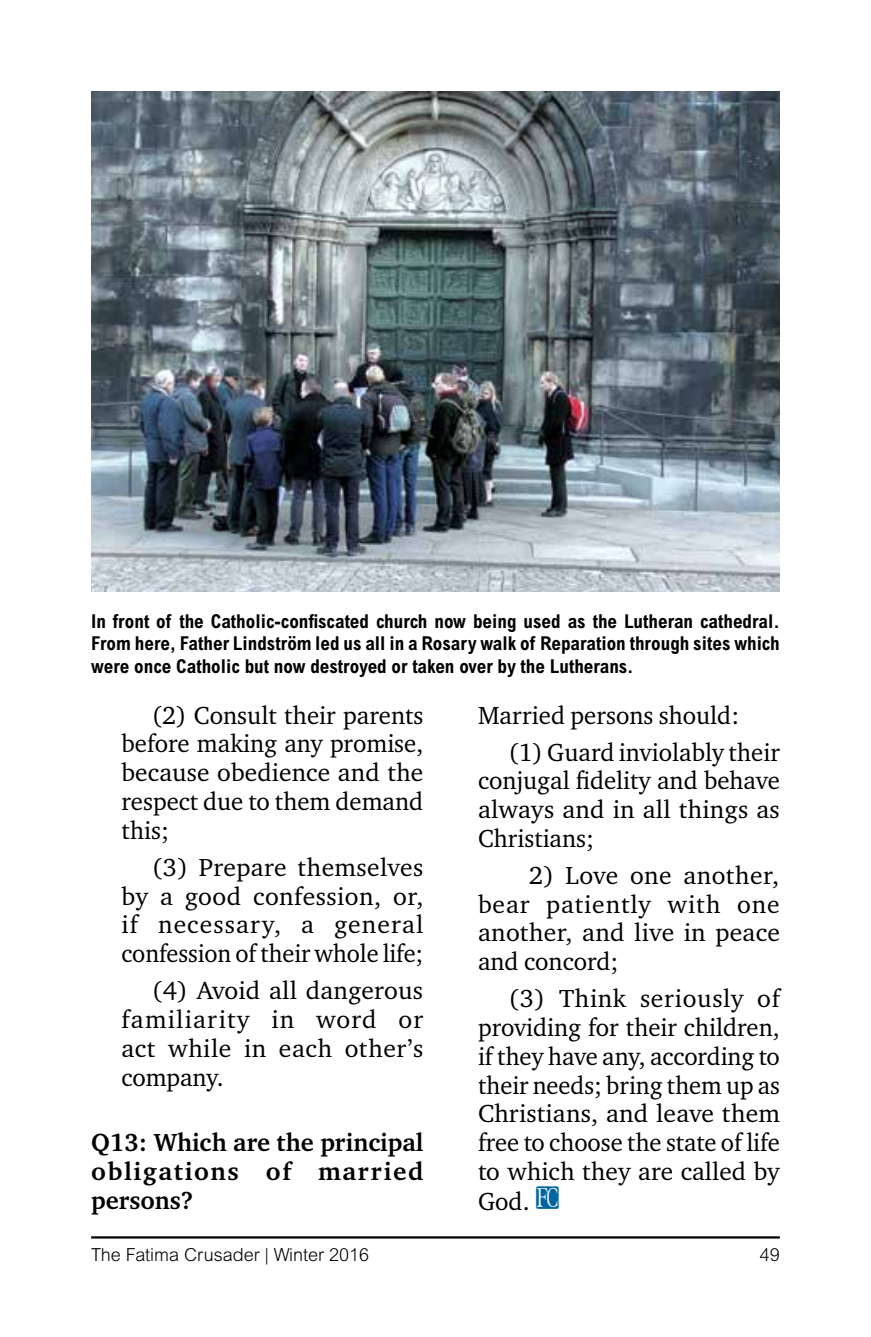
<style>
.page{position:relative;width:871px;height:1337px;background:#fff}
.page>*{position:absolute;margin:0;border:0;box-sizing:border-box;transform-origin:0 0}
.t1{font:25.2px/28.8px "Charter ITC Std";letter-spacing:.005em;color:#000;text-align:justify}
.t2{font:700 25.2px/28.8px "Charter ITC Std";letter-spacing:.01em;color:#000;text-align:justify}
.t3{font:700 condensed 19.12px/22.5px "Arial MT Std";color:#000;text-align:justify}
.t4{font:300 18px "Arial MT Std";color:#000}
.s1{font-family:"Animals 1 Regular";font-size:24.75px;color:#0066a1}
</style>
<div class="page">
<hr style="left:91px;top:1236px;width:689px;height:2px;background:#000">
<img style="left:91px;top:91px;width:689px;height:500px">
<p class="t3" style="left:91px;top:610px;width:690px">In front of the Catholic-confiscated church now being used as the Lutheran cathedral.<br>From here, Father Lindström led us all in a Rosary walk of Reparation through sites which were once Catholic but now destroyed or taken over by the Lutherans.</p>
<p class="t1" style="left:122px;top:700px;width:303px;text-indent:30px">(2) Consult their parents before making any promise, because obedience and the respect due to them demand this;</p>
<p class="t1" style="left:121px;top:852px;width:303px;text-indent:30px">(3) Prepare themselves by a good confession, or, if necessary, a general confession of their whole life;</p>
<p class="t1" style="left:121px;top:975px;width:303px;text-indent:30px">(4) Avoid all dangerous familiarity in word or act while in each other’s company.</p>
<p class="t2" style="left:91px;top:1128px;width:334px">Q13: Which are the principal obligations of married persons?</p>
<p class="t1" style="left:508px;top:696px;width:273px;line-height:36.9px;text-indent:-30px">Married persons should: (1) Guard inviolably their</p>
<p class="t1" style="left:478px;top:766px;width:303px">conjugal fidelity and behave always and in all things as Christians;</p>
<p class="t1" style="left:478px;top:860px;width:303px;text-indent:51px">2) Love one another, bear patiently with one another, and live in peace and concord;</p>
<p class="t1" style="left:478px;top:983px;width:303px;text-indent:30px">(3) Think seriously of providing for their children, if they have any, according to their needs; bring them up as Christians, and leave them free to choose the state of life to which they are called by God. <span class="s1">|</span></p>
<p class="t4" style="left:91px;top:1244px;width:280px">The Fatima Crusader | Winter 2016</p>
<p class="t4" style="left:760px;top:1244px;width:22px">49</p>
</div>
